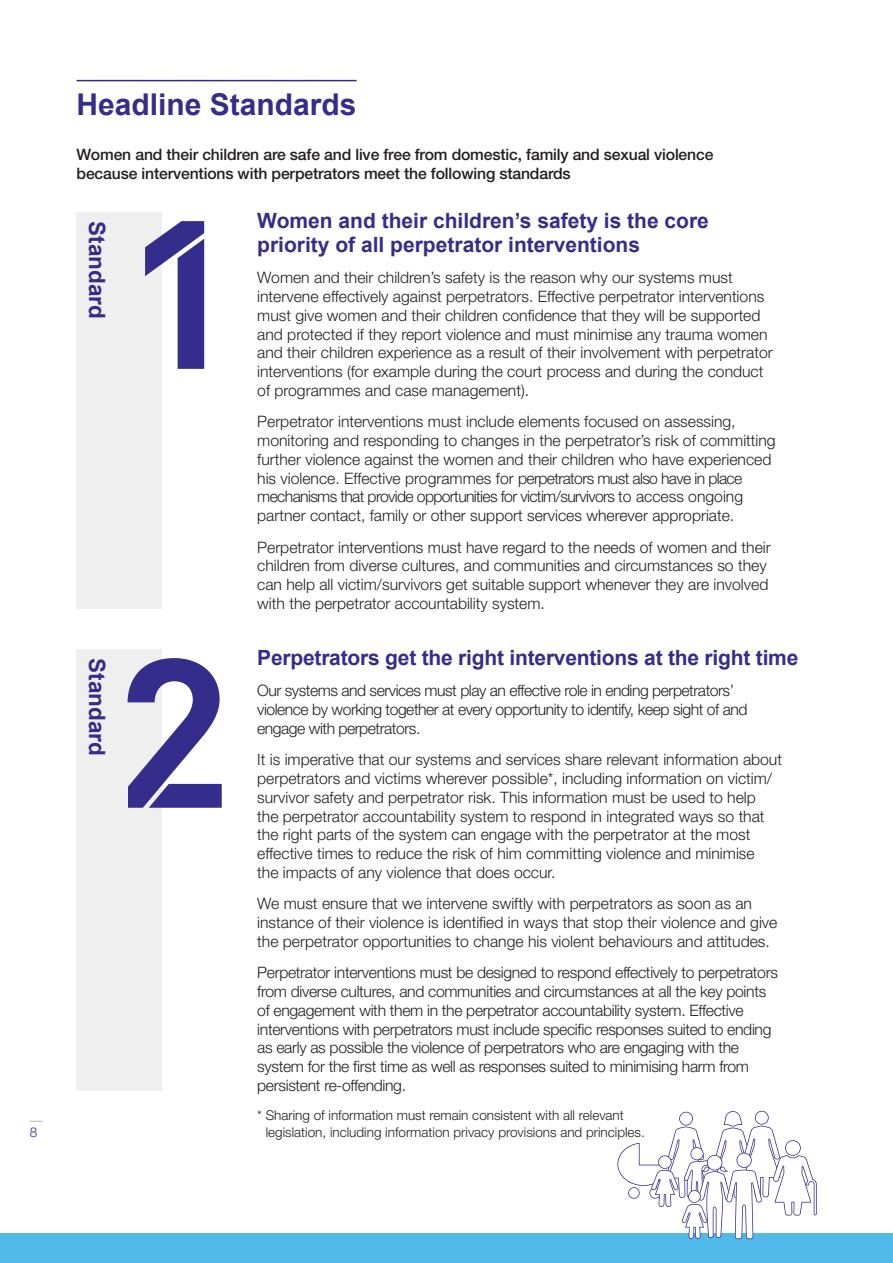
<style>
.page{position:relative;width:893px;height:1263px;background:#fff}
.page>*{position:absolute;margin:0;border:0;box-sizing:border-box;transform-origin:0 0}
.Heading_1{font:700 30px "Arial";color:#342d8c}
.t1{font:700 22.5px "Arial";color:#342d8c}
.Standards_head{font:700 21px/24px "Arial";color:#342d8c}
.Body_text{font:300 15.75px/18.8px "Helvetica Neue LT Std";color:#231f20}
.Body_text-2{font:300 15.75px/18.8px "Helvetica Neue LT Std";letter-spacing:-.02em;color:#231f20}
.Body_text-3{font:300 15.75px/18.8px "Helvetica Neue LT Std";letter-spacing:-.03em;color:#231f20}
.Body_text-4{font:500 15.75px/18.8px "Helvetica Neue LT Std";letter-spacing:-.01em;color:#231f20}
.Body_text-5{font:300 13.5px/16.5px "Helvetica Neue LT Std";color:#231f20}
.t2{font:300 13.5px "Helvetica Neue LT Std";color:#342d8c}
</style>
<div class="page">
<div style="left:0;top:1233px;width:893px;height:30px;background:#51b9ea"></div>
<svg style="left:30px;top:1121px;width:13px;height:1px"></svg>
<div style="left:77px;top:213px;width:85px;height:396px;background:#efeff0"></div>
<hr style="left:77px;top:80px;width:280px;height:1px;background:#342d8c">
<div style="left:77px;top:649px;width:85px;height:442px;background:#efeff0"></div>
<svg style="left:145px;top:221px;width:59px;height:148px"></svg>
<svg style="left:128px;top:658px;width:94px;height:150px"></svg>
<svg style="left:617px;top:1111px;width:200px;height:128px"></svg>
<p class="t2" style="left:30px;top:1123px;width:9px">8</p>
<h1 class="Heading_1" style="left:77px;top:85px;width:282px">Headline Standards</h1>
<p class="Body_text-4" style="left:77px;top:145px;width:638px">Women and their children are safe and live free from domestic, family and sexual violence because interventions with perpetrators meet the following standards</p>
<h2 class="t1" style="left:112px;top:221px;width:99px;rotate:90deg">Standard</h2>
<p class="Standards_head" style="left:257px;top:209px;width:453px">Women and their children’s safety is the core priority of all perpetrator interventions</p>
<p class="Body_text" style="left:257px;top:268px;width:517px">Women and their children’s safety is the reason why our systems must intervene effectively against perpetrators. Effective perpetrator interventions must give women and their children confidence that they will be supported and protected if they report violence and must minimise any trauma women and their children experience as a result of their involvement with perpetrator interventions (for example during the court process and during the conduct of programmes and case management).</p>
<p class="Body_text" style="left:257px;top:412px;width:520px">Perpetrator interventions must include elements focused on assessing, monitoring and responding to changes in the perpetrator’s risk of committing further violence against the women and their children who have experienced his violence. Effective programmes for perpetrators must also have in place mechanisms that provide opportunities for victim/survivors to access ongoing partner contact, family or other support services wherever appropriate.</p>
<p class="Body_text" style="left:257px;top:537px;width:515px">Perpetrator interventions must have regard to the needs of women and their children from diverse cultures, and communities and circumstances so they can help all victim/survivors get suitable support whenever they are involved with the perpetrator accountability system.</p>
<h2 class="t1" style="left:112px;top:658px;width:99px;rotate:90deg">Standard</h2>
<p class="Standards_head" style="left:257px;top:646px;width:543px">Perpetrators get the right interventions at the right time</p>
<p class="Body_text-3" style="left:257px;top:681px;width:492px">Our systems and services must play an effective role in ending perpetrators’ violence by working together at every opportunity to identify, keep sight of and engage with perpetrators.</p>
<p class="Body_text" style="left:257px;top:750px;width:526px">It is imperative that our systems and services share relevant information about perpetrators and victims wherever possible*, including information on victim/ survivor safety and perpetrator risk. This information must be used to help<br>the perpetrator accountability system to respond in integrated ways so that the right parts of the system can engage with the perpetrator at the most effective times to reduce the risk of him committing violence and minimise<br>the impacts of any violence that does occur.</p>
<p class="Body_text" style="left:257px;top:894px;width:522px">We must ensure that we intervene swiftly with perpetrators as soon as an instance of their violence is identified in ways that stop their violence and give the perpetrator opportunities to change his violent behaviours and attitudes.</p>
<p class="Body_text-2" style="left:257px;top:963px;width:522px">Perpetrator interventions must be designed to respond effectively to perpetrators from diverse cultures, and communities and circumstances at all the key points of engagement with them in the perpetrator accountability system. Effective interventions with perpetrators must include specific responses suited to ending as early as possible the violence of perpetrators who are engaging with the system for the first time as well as responses suited to minimising harm from persistent re-offending.</p>
<p class="Body_text-5" style="left:266px;top:1107px;width:381px;text-indent:-9px">* Sharing of information must remain consistent with all relevant legislation, including information privacy provisions and principles.</p>
</div>
